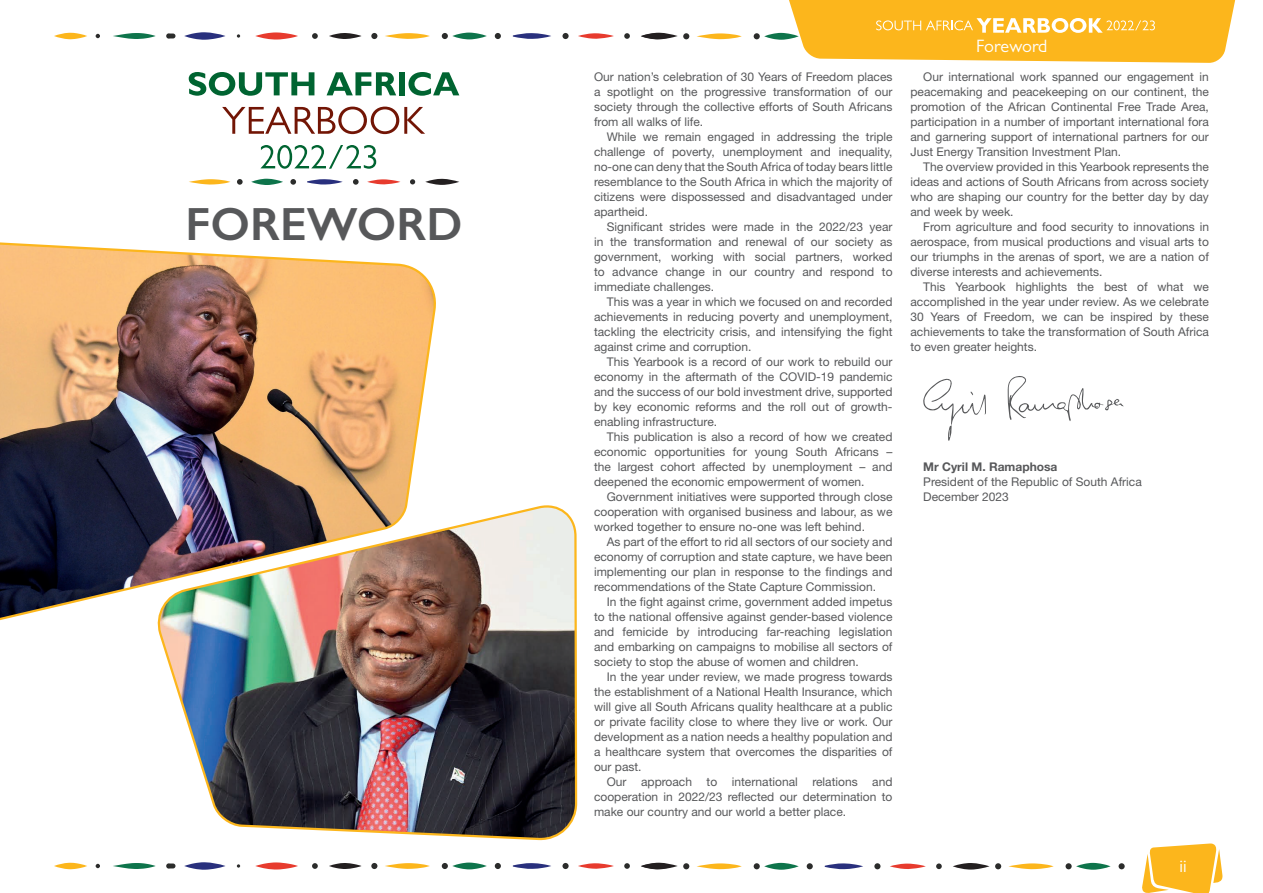
<style>
.page{position:relative;width:1263px;height:893px;background:#fff}
.page>*{position:absolute;margin:0;border:0;box-sizing:border-box;transform-origin:0 0}
.t1{font:600 46.65px "Gill Sans";color:#57585a}
.t2{font:18px "Gill Sans";letter-spacing:-.005em;color:#fff}
.t3{font:12px/15px "Helvetica Neue LT Std";color:#57585a;text-align:justify}
.t4{font:700 12px "Helvetica Neue LT Std";color:#57585a}
</style>
<div class="page">
<svg style="left:54px;top:33px;width:33px;height:6px"></svg>
<svg style="left:113px;top:33px;width:43px;height:6px"></svg>
<svg style="left:184px;top:32px;width:41px;height:8px"></svg>
<svg style="left:255px;top:32px;width:43px;height:8px"></svg>
<svg style="left:329px;top:33px;width:33px;height:6px"></svg>
<svg style="left:385px;top:33px;width:45px;height:6px"></svg>
<svg style="left:513px;top:33px;width:38px;height:6px"></svg>
<svg style="left:578px;top:33px;width:36px;height:6px"></svg>
<svg style="left:96px;top:34px;width:4px;height:4px"></svg>
<svg style="left:166px;top:33px;width:9px;height:6px"></svg>
<svg style="left:237px;top:34px;width:3px;height:4px"></svg>
<svg style="left:312px;top:33px;width:6px;height:6px"></svg>
<svg style="left:371px;top:33px;width:6px;height:6px"></svg>
<svg style="left:442px;top:33px;width:45px;height:6px"></svg>
<svg style="left:495px;top:33px;width:6px;height:6px"></svg>
<div style="left:562px;top:33px;width:7px;height:6px;background:#2b2c2b;border-radius:50%"></div>
<svg style="left:624px;top:33px;width:6px;height:6px"></svg>
<svg style="left:697px;top:33px;width:45px;height:6px"></svg>
<svg style="left:641px;top:33px;width:48px;height:6px"></svg>
<svg style="left:54px;top:863px;width:33px;height:6px"></svg>
<svg style="left:113px;top:863px;width:42px;height:6px"></svg>
<svg style="left:578px;top:863px;width:36px;height:6px"></svg>
<svg style="left:96px;top:864px;width:4px;height:4px"></svg>
<svg style="left:624px;top:863px;width:6px;height:6px"></svg>
<svg style="left:697px;top:863px;width:45px;height:6px"></svg>
<svg style="left:825px;top:863px;width:38px;height:6px"></svg>
<svg style="left:890px;top:864px;width:36px;height:5px"></svg>
<svg style="left:953px;top:863px;width:36px;height:7px"></svg>
<svg style="left:641px;top:863px;width:48px;height:6px"></svg>
<svg style="left:754px;top:863px;width:45px;height:7px"></svg>
<svg style="left:807px;top:863px;width:6px;height:6px"></svg>
<svg style="left:874px;top:863px;width:6px;height:6px"></svg>
<svg style="left:936px;top:863px;width:6px;height:6px"></svg>
<svg style="left:1008px;top:863px;width:46px;height:6px"></svg>
<svg style="left:1076px;top:863px;width:34px;height:7px"></svg>
<svg style="left:995px;top:863px;width:6px;height:6px"></svg>
<div style="left:1065px;top:863px;width:7px;height:6px;background:#2b2c2b;border-radius:50%"></div>
<div style="left:1118px;top:863px;width:7px;height:6px;background:#2b2c2b;border-radius:50%"></div>
<svg style="left:1142px;top:843px;width:81px;height:50px"></svg>
<svg style="left:754px;top:0;width:482px;height:63px"></svg>
<svg style="left:1008px;top:376px;width:116px;height:45px"></svg>
<svg style="left:923px;top:379px;width:63px;height:62px"></svg>
<svg style="left:189px;top:72px;width:125px;height:24px"></svg>
<svg style="left:327px;top:72px;width:69px;height:23px"></svg>
<div style="left:399px;top:72px;width:6px;height:23px;background:#006431"></div>
<svg style="left:408px;top:72px;width:51px;height:24px"></svg>
<svg style="left:222px;top:107px;width:203px;height:27px"></svg>
<svg style="left:261px;top:145px;width:115px;height:24px"></svg>
<svg style="left:189px;top:179px;width:41px;height:6px"></svg>
<svg style="left:251px;top:179px;width:32px;height:6px"></svg>
<svg style="left:307px;top:179px;width:36px;height:6px"></svg>
<svg style="left:367px;top:179px;width:33px;height:6px"></svg>
<svg style="left:425px;top:179px;width:34px;height:6px"></svg>
<svg style="left:237px;top:179px;width:6px;height:6px"></svg>
<svg style="left:290px;top:179px;width:6px;height:6px"></svg>
<svg style="left:353px;top:179px;width:6px;height:6px"></svg>
<svg style="left:410px;top:179px;width:5px;height:5px"></svg>
<img style="left:0;top:242px;width:436px;height:379px">
<img style="left:155px;top:500px;width:423px;height:370px">
<h1 class="t1" style="left:185px;top:196px;width:279px">FOREWORD</h1>
<p class="t3" style="left:594px;top:69px;width:300px">Our nation’s celebration of 30 Years of Freedom places a spotlight on the progressive transformation of our society through the collective efforts of South Africans from all walks of life.</p>
<p class="t3" style="left:594px;top:129px;width:300px;text-indent:13px">While we remain engaged in addressing the triple challenge of poverty, unemployment and inequality, no-one can deny that the South Africa of today bears little resemblance to the South Africa in which the majority of citizens were dispossessed and disadvantaged under apartheid.</p>
<p class="t3" style="left:594px;top:219px;width:300px;text-indent:13px">Significant strides were made in the 2022/23 year in the transformation and renewal of our society as government, working with social partners, worked to advance change in our country and respond to immediate challenges.</p>
<p class="t3" style="left:594px;top:294px;width:300px;text-indent:13px">This was a year in which we focused on and recorded achievements in reducing poverty and unemployment, tackling the electricity crisis, and intensifying the fight against crime and corruption.</p>
<p class="t3" style="left:594px;top:354px;width:300px;text-indent:13px">This Yearbook is a record of our work to rebuild our economy in the aftermath of the COVID-19 pandemic and the success of our bold investment drive, supported by key economic reforms and the roll out of growth&shy;enabling infrastructure.</p>
<p class="t3" style="left:594px;top:429px;width:300px;text-indent:13px">This publication is also a record of how we created economic opportunities for young South Africans – the largest cohort affected by unemployment – and deepened the economic empowerment of women.</p>
<p class="t3" style="left:594px;top:489px;width:300px;text-indent:13px">Government initiatives were supported through close cooperation with organised business and labour, as we worked together to ensure no-one was left behind.</p>
<p class="t3" style="left:594px;top:534px;width:300px;text-indent:13px">As part of the effort to rid all sectors of our society and economy of corruption and state capture, we have been implementing our plan in response to the findings and recommendations of the State Capture Commission.</p>
<p class="t3" style="left:594px;top:594px;width:300px;text-indent:13px">In the fight against crime, government added impetus to the national offensive against gender-based violence and femicide by introducing far-reaching legislation and embarking on campaigns to mobilise all sectors of society to stop the abuse of women and children.</p>
<p class="t3" style="left:594px;top:669px;width:300px;text-indent:13px">In the year under review, we made progress towards the establishment of a National Health Insurance, which will give all South Africans quality healthcare at a public or private facility close to where they live or work. Our development as a nation needs a healthy population and a healthcare system that overcomes the disparities of our past.</p>
<p class="t3" style="left:594px;top:774px;width:300px;text-indent:13px">Our approach to international relations and cooperation in 2022/23 reflected our determination to make our country and our world a better place.</p>
<h2 class="t2" style="left:976px;top:35px;width:73px">Foreword</h2>
<p class="t3" style="left:910px;top:69px;width:300px;text-indent:13px">Our international work spanned our engagement in peacemaking and peacekeeping on our continent, the promotion of the African Continental Free Trade Area, participation in a number of important international fora and garnering support of international partners for our Just Energy Transition Investment Plan.</p>
<p class="t3" style="left:910px;top:159px;width:300px;text-indent:13px">The overview provided in this Yearbook represents the ideas and actions of South Africans from across society who are shaping our country for the better day by day and week by week.</p>
<p class="t3" style="left:910px;top:219px;width:300px;text-indent:13px">From agriculture and food security to innovations in aerospace, from musical productions and visual arts to our triumphs in the arenas of sport, we are a nation of diverse interests and achievements.</p>
<p class="t3" style="left:910px;top:279px;width:300px;text-indent:13px">This Yearbook highlights the best of what we accomplished in the year under review. As we celebrate 30 Years of Freedom, we can be inspired by these achievements to take the transformation of South Africa to even greater heights.</p>
<p class="t4" style="left:923px;top:459px;width:136px">Mr Cyril M. Ramaphosa</p>
<p class="t3" style="left:923px;top:474px;width:220px">President of the Republic of South Africa<br>December 2023</p>
<h2 class="t2" style="left:1179px;top:856px;width:9px">ii</h2>
</div>
